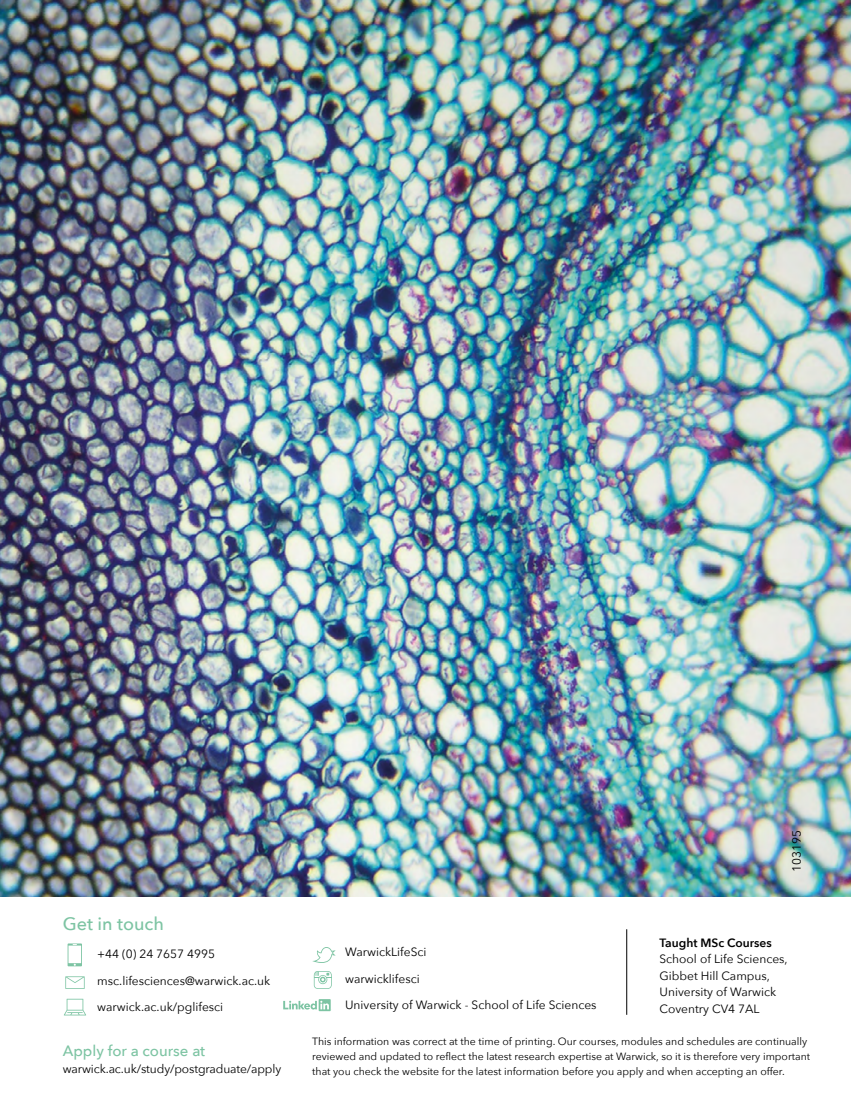
<style>
.page{position:relative;width:851px;height:1106px;background:#fff}
.page>*{position:absolute;margin:0;border:0;box-sizing:border-box;transform-origin:0 0}
.t1{font:500 18px "Avenir Next";color:#7dc4a3}
.t2{font:500 15px "Avenir Next";color:#7dc4a3}
.t3{font:12px "Avenir Next";color:#000}
.t4{font:600 12px "Avenir Next";color:#000}
.t5{font:10.5px/15px "Avenir Next";color:#000}
</style>
<div class="page">
<img style="left:0;top:0;width:850px;height:897px">
<svg style="left:65px;top:976px;width:20px;height:13px"></svg>
<svg style="left:68px;top:943px;width:14px;height:23px"></svg>
<svg style="left:64px;top:998px;width:22px;height:17px"></svg>
<svg style="left:312px;top:947px;width:23px;height:16px"></svg>
<svg style="left:314px;top:971px;width:18px;height:18px"></svg>
<hr style="left:626px;top:929px;width:1px;height:85px;background:#000">
<svg style="left:283px;top:999px;width:48px;height:12px"></svg>
<p class="t1" style="left:63px;top:908px;width:103px">Get in touch</p>
<p class="t3" style="left:97px;top:944px;width:119px">+44 (0) 24 7657 4995</p>
<p class="t3" style="left:97px;top:970px;width:174px">msc.lifesciences@warwick.ac.uk</p>
<p class="t3" style="left:97px;top:997px;width:127px">warwick.ac.uk/pglifesci</p>
<p class="t2" style="left:63px;top:1038px;width:144px">Apply for a course at</p>
<p class="t3" style="left:63px;top:1058px;width:220px">warwick.ac.uk/study/postgraduate/apply</p>
<p class="t3" style="left:786px;top:872px;width:43px;rotate:-90deg">103195</p>
<p class="t4" style="left:659px;top:932px;width:114px">Taught MSc Courses</p>
<p class="t3" style="left:659px;top:948px;width:130px">School of Life Sciences,</p>
<p class="t3" style="left:659px;top:965px;width:112px">Gibbet Hill Campus,</p>
<p class="t3" style="left:659px;top:981px;width:118px">University of Warwick</p>
<p class="t3" style="left:659px;top:998px;width:102px">Coventry CV4 7AL</p>
<p class="t3" style="left:345px;top:942px;width:83px">WarwickLifeSci</p>
<p class="t3" style="left:345px;top:968px;width:76px">warwicklifesci</p>
<p class="t3" style="left:345px;top:995px;width:253px">University of Warwick - School of Life Sciences</p>
<p class="t5" style="left:312px;top:1033px;width:499px">This information was correct at the time of printing. Our courses, modules and schedules are continually reviewed and updated to reflect the latest research expertise at Warwick, so it is therefore very important that you check the website for the latest information before you apply and when accepting an offer.</p>
</div>
